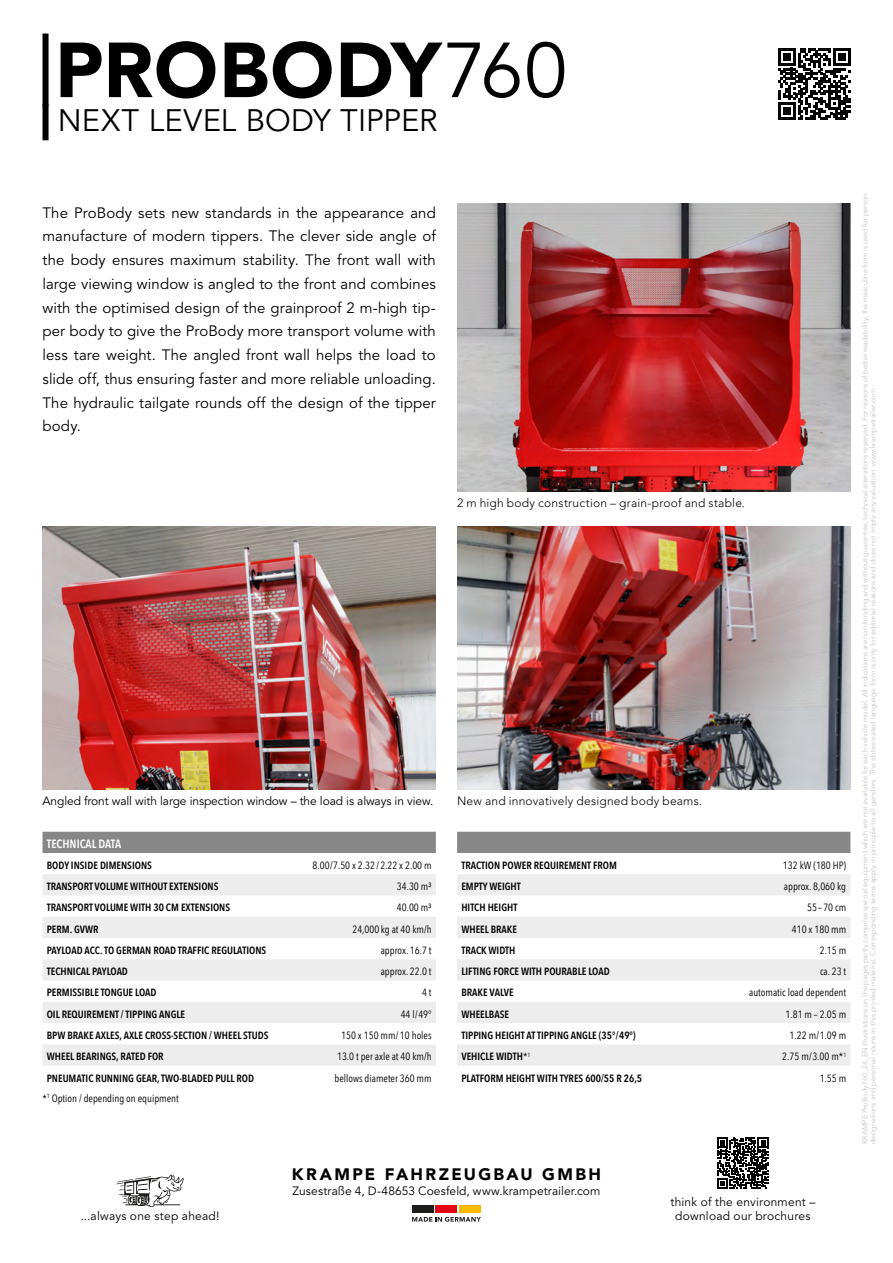
<style>
.page{position:relative;width:893px;height:1263px;background:#fff}
.page>*{position:absolute;margin:0;border:0;box-sizing:border-box;transform-origin:0 0}
.headline_-_left{font:900 77.1px "Avenir LT Pro";letter-spacing:.01em;color:#000}
.subline_-_left{font:30.75px "Avenir LT Pro";letter-spacing:.005em;color:#000}
.t1{font:900 16.5px "Avenir LT Pro";letter-spacing:.14em;color:#000}
.copy{font:15px/23.7px "Avenir LT Pro";letter-spacing:.005em;color:#000;text-align:justify}
.t2{font:12px "Avenir LT Pro";letter-spacing:.005em;color:#000}
.t3{font:300 12px "Avenir LT Pro";letter-spacing:.015em;color:#000}
.t4{font:600 12px "Avenir Next Condensed";color:#fff}
.t5{font:600 10.5px "Avenir Next Condensed";color:#000}
.t6{font:10.5px "Avenir Next Condensed";color:#000}
.t7{font:7.35px/8.1px "Avenir LT Pro";color:#c6c6c6}
.s1{font-weight:400}
</style>
<div class="page">
<img style="left:43px;top:526px;width:393px;height:263px">
<img style="left:457px;top:526px;width:393px;height:263px">
<img style="left:457px;top:203px;width:393px;height:288px">
<svg style="left:778px;top:48px;width:72px;height:72px"></svg>
<svg style="left:717px;top:1137px;width:51px;height:51px"></svg>
<div style="left:412px;top:1206px;width:21px;height:7px;background:#1d1d1b"></div>
<div style="left:436px;top:1206px;width:21px;height:7px;background:#e30613"></div>
<div style="left:460px;top:1206px;width:21px;height:7px;background:#fbba00"></div>
<svg style="left:412px;top:1217px;width:69px;height:5px"></svg>
<div style="left:43px;top:832px;width:393px;height:21px;background:#878787"></div>
<svg style="left:43px;top:1065px;width:392px;height:1px"></svg>
<div style="left:43px;top:874px;width:393px;height:21px;background:#ededed"></div>
<svg style="left:43px;top:917px;width:393px;height:148px;fill:#ededed"></svg>
<div style="left:457px;top:832px;width:393px;height:21px;background:#878787"></div>
<svg style="left:458px;top:1065px;width:392px;height:1px"></svg>
<div style="left:457px;top:874px;width:393px;height:21px;background:#ededed"></div>
<svg style="left:457px;top:917px;width:393px;height:148px;fill:#ededed"></svg>
<div style="left:43px;top:34px;width:6px;height:72px;background:#000"></div>
<div style="left:43px;top:104px;width:6px;height:36px;background:#000"></div>
<svg style="left:117px;top:1174px;width:67px;height:33px"></svg>
<p class="headline_-_left" style="left:55px;top:24px;width:514px">PROBODY<span class="s1">760</span></p>
<p class="subline_-_left" style="left:58px;top:102px;width:381px">NEXT LEVEL BODY TIPPER</p>
<p class="copy" style="left:43px;top:201px;width:395px">The ProBody sets new standards in the appearance and manufacture of modern tippers. The clever side angle of the body ensures maximum stability. The front wall with large viewing window is angled to the front and combines with the optimised design of the grainproof 2 m-high tip&shy;per body to give the ProBody more transport volume with less tare weight. The angled front wall helps the load to slide off, thus ensuring faster and more reliable unloading.<br>The hydraulic tailgate rounds off the design of the tipper body.</p>
<p class="t3" style="left:457px;top:496px;width:289px">2 m high body construction – grain-proof and stable.</p>
<p class="t2" style="left:43px;top:793px;width:392px">Angled front wall with large inspection window – the load is always in view.</p>
<p class="t3" style="left:457px;top:793px;width:246px">New and innovatively designed body beams.</p>
<p class="t4" style="left:47px;top:833px;width:76px">TECHNICAL DATA</p>
<p class="t5" style="left:47px;top:856px;width:107px">BODY INSIDE DIMENSIONS</p>
<p class="t6" style="left:313px;top:856px;width:121px">8.00 / 7.50 x 2.32 / 2.22 x 2.00 m</p>
<p class="t5" style="left:47px;top:877px;width:173px">TRANSPORT VOLUME WITHOUT EXTENSIONS</p>
<p class="t6" style="left:397px;top:877px;width:36px">34.30 m³</p>
<p class="t5" style="left:47px;top:899px;width:185px">TRANSPORT VOLUME WITH 30 CM EXTENSIONS</p>
<p class="t6" style="left:397px;top:899px;width:36px">40.00 m³</p>
<p class="t5" style="left:47px;top:920px;width:53px">PERM. GVWR</p>
<p class="t6" style="left:352px;top:920px;width:81px">24,000 kg at 40 km/h</p>
<p class="t5" style="left:47px;top:941px;width:221px">PAYLOAD ACC. TO GERMAN ROAD TRAFFIC REGULATIONS</p>
<p class="t6" style="left:381px;top:941px;width:52px">approx. 16.7 t</p>
<p class="t5" style="left:47px;top:962px;width:83px">TECHNICAL PAYLOAD</p>
<p class="t6" style="left:381px;top:962px;width:52px">approx. 22.0 t</p>
<p class="t5" style="left:47px;top:984px;width:111px">PERMISSIBLE TONGUE LOAD</p>
<p class="t6" style="left:422px;top:984px;width:11px">4 t</p>
<p class="t5" style="left:47px;top:1005px;width:140px">OIL REQUIREMENT / TIPPING ANGLE</p>
<p class="t6" style="left:401px;top:1005px;width:32px">44 l / 49°</p>
<p class="t5" style="left:47px;top:1026px;width:223px">BPW BRAKE AXLES, AXLE CROSS-SECTION / WHEEL STUDS</p>
<p class="t6" style="left:341px;top:1026px;width:92px">150 x 150 mm / 10 holes</p>
<p class="t5" style="left:47px;top:1047px;width:118px">WHEEL BEARINGS, RATED FOR</p>
<p class="t6" style="left:337px;top:1047px;width:96px">13.0 t per axle at 40 km/h</p>
<p class="t5" style="left:47px;top:1069px;width:209px">PNEUMATIC RUNNING GEAR, TWO-BLADED PULL ROD</p>
<p class="t6" style="left:334px;top:1069px;width:99px">bellows diameter 360 mm</p>
<p class="t6" style="left:43px;top:1089px;width:138px">*<sup>1</sup> Option / depending on equipment</p>
<p class="t5" style="left:461px;top:856px;width:157px">TRACTION POWER REQUIREMENT FROM</p>
<p class="t6" style="left:783px;top:856px;width:65px">132 kW (180 HP)</p>
<p class="t5" style="left:461px;top:877px;width:61px">EMPTY WEIGHT</p>
<p class="t6" style="left:784px;top:877px;width:64px">approx. 8,060 kg</p>
<p class="t5" style="left:461px;top:899px;width:57px">HITCH HEIGHT</p>
<p class="t6" style="left:807px;top:899px;width:41px">55 – 70 cm</p>
<p class="t5" style="left:461px;top:920px;width:57px">WHEEL BRAKE</p>
<p class="t6" style="left:792px;top:920px;width:56px">410 x 180 mm</p>
<p class="t5" style="left:461px;top:941px;width:56px">TRACK WIDTH</p>
<p class="t6" style="left:820px;top:941px;width:28px">2.15 m</p>
<p class="t5" style="left:461px;top:962px;width:150px">LIFTING FORCE WITH POURABLE LOAD</p>
<p class="t6" style="left:820px;top:962px;width:28px">ca. 23 t</p>
<p class="t5" style="left:461px;top:984px;width:54px">BRAKE VALVE</p>
<p class="t6" style="left:749px;top:984px;width:99px">automatic load dependent</p>
<p class="t5" style="left:461px;top:1005px;width:49px">WHEELBASE</p>
<p class="t6" style="left:785px;top:1005px;width:62px">1.81 m – 2.05 m</p>
<p class="t5" style="left:461px;top:1026px;width:176px">TIPPING HEIGHT AT TIPPING ANGLE (35°/49°)</p>
<p class="t6" style="left:790px;top:1026px;width:58px">1.22 m / 1.09 m</p>
<p class="t5" style="left:461px;top:1047px;width:70px">VEHICLE WIDTH<span class="s1">*</span><sup>1</sup></p>
<p class="t6" style="left:782px;top:1047px;width:65px">2.75 m / 3.00 m*<sup>1</sup></p>
<p class="t5" style="left:461px;top:1069px;width:182px">PLATFORM HEIGHT WITH TYRES 600/55 R 26,5</p>
<p class="t6" style="left:820px;top:1069px;width:28px">1.55 m</p>
<p class="t2" style="left:81px;top:1209px;width:140px">...always one step ahead!</p>
<p class="t1" style="left:292px;top:1165px;width:311px">KRAMPE FAHRZEUGBAU GMBH</p>
<p class="t2" style="left:293px;top:1183px;width:309px">Zusestraße 4, D-48653 Coesfeld, www.krampetrailer.com</p>
<p class="t2" style="left:670px;top:1194px;width:146px">think of the environment –</p>
<p class="t2" style="left:675px;top:1209px;width:137px">download our brochures</p>
<p class="t7" style="left:861px;top:1144px;width:952px;rotate:-90deg">KRAMPE ProBody760_24_EN Illustrations on the pages partly comprise special equipment which are not available for each vehicle model. All indications are non-binding and without guarantee, technical alterations reserved. For reasons of better readability, the masculine form is used for person designations and personal nouns in this printed material. Corresponding terms apply in principle to all genders. The abbreviated language form is only for editorial reasons and does not imply any valuation. www.krampetrailer.com</p>
</div>
